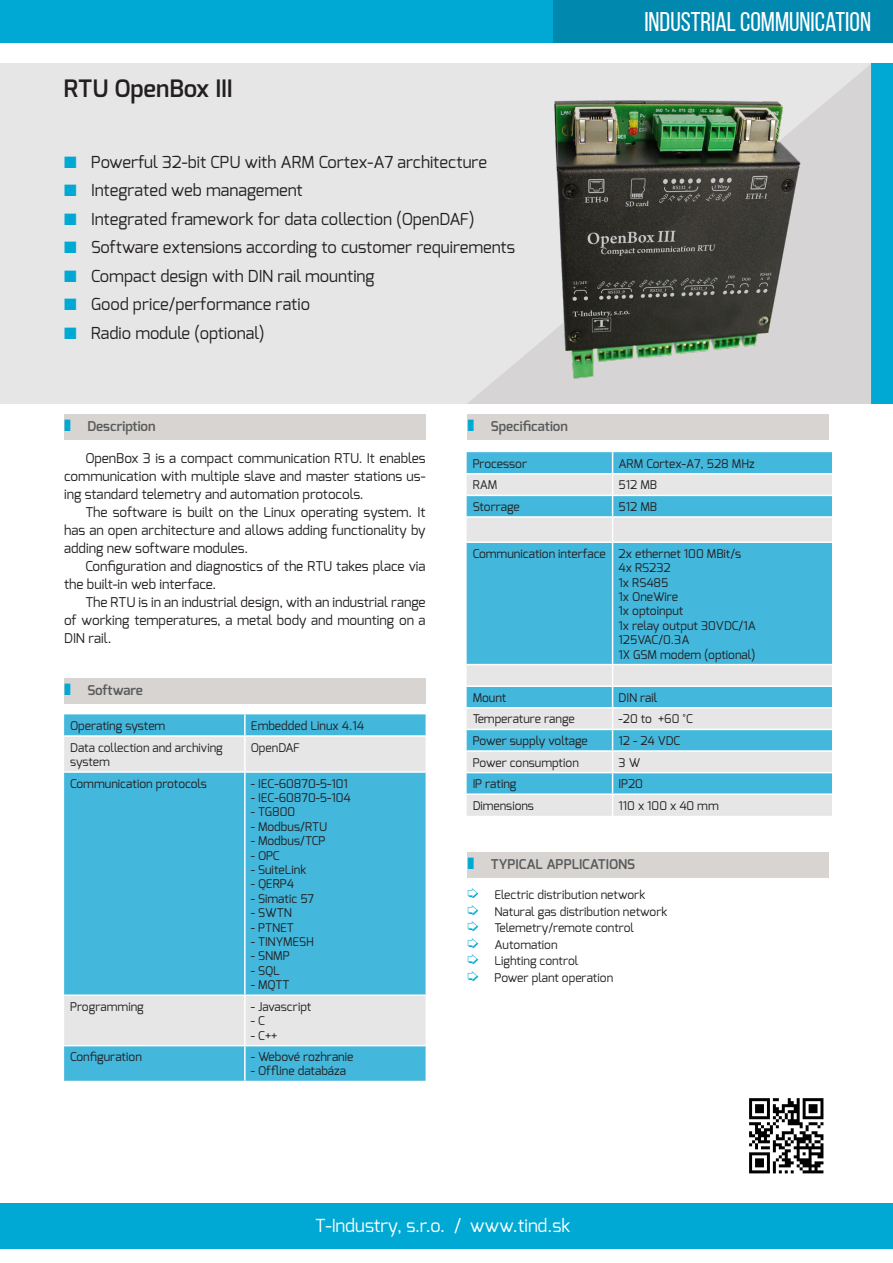
<style>
.page{position:relative;width:893px;height:1263px;background:#fff}
.page>*{position:absolute;margin:0;border:0;box-sizing:border-box;transform-origin:0 0}
.t1{font:27px "Bebas Neue";color:#fff}
.t2{font:600 24px "Exo";color:#231f20}
.t3{font:18px "Exo";color:#fff}
.t4{font:16.5px "Exo";color:#231f20}
.t5{font:13.5px/18px "Exo";color:#231f20;text-align:justify}
.t6{font:600 13.5px "Exo";color:#595b5b}
.t7{font:600 13.5px "Exo";letter-spacing:-.02em;color:#595b5b}
.t8{font:12px/14.4px "Exo";color:#231f20}
.s1{color:#00a9d4}
</style>
<div class="page">
<div style="left:0;top:0;width:893px;height:43px;background:#00a9d4"></div>
<div style="left:0;top:1203px;width:808px;height:46px;background:#00a9d4"></div>
<div style="left:0;top:64px;width:893px;height:340px;background:#e6e6e6"></div>
<div style="left:871px;top:64px;width:22px;height:340px;background:#00a9d4"></div>
<div style="left:553px;top:0;width:340px;height:43px;background:#0088af"></div>
<svg style="left:467px;top:64px;width:404px;height:340px"></svg>
<div style="left:801px;top:1203px;width:91px;height:46px;background:#00a9d4"></div>
<img style="left:749px;top:1098px;width:75px;height:76px">
<div style="left:467px;top:852px;width:362px;height:25px;background:#d7d4d2"></div>
<div style="left:467px;top:414px;width:362px;height:25px;background:#d7d4d2"></div>
<div style="left:64px;top:414px;width:362px;height:25px;background:#d7d4d2"></div>
<div style="left:467px;top:452px;width:365px;height:21px;background:#43b7dc"></div>
<svg style="left:467px;top:474px;width:365px;height:342px;background:#82c9e0"></svg>
<hr style="left:467px;top:495px;width:146px;height:1px;background:#fff">
<hr style="left:613px;top:495px;width:219px;height:1px;background:#fff">
<hr style="left:467px;top:516px;width:146px;height:2px;background:#fff">
<hr style="left:613px;top:516px;width:219px;height:2px;background:#fff">
<svg style="left:612px;top:452px;width:1px;height:89px"></svg>
<hr style="left:467px;top:541px;width:146px;height:2px;background:#fff">
<hr style="left:613px;top:541px;width:219px;height:2px;background:#fff">
<hr style="left:612px;top:543px;width:1px;height:121px;background:#fff">
<hr style="left:467px;top:664px;width:146px;height:1px;background:#fff">
<hr style="left:613px;top:664px;width:219px;height:1px;background:#fff">
<hr style="left:467px;top:685px;width:146px;height:2px;background:#fff">
<hr style="left:613px;top:685px;width:219px;height:2px;background:#fff">
<hr style="left:467px;top:707px;width:146px;height:1px;background:#fff">
<hr style="left:613px;top:707px;width:219px;height:1px;background:#fff">
<hr style="left:467px;top:729px;width:146px;height:1px;background:#fff">
<hr style="left:613px;top:729px;width:219px;height:1px;background:#fff">
<hr style="left:467px;top:750px;width:146px;height:2px;background:#fff">
<hr style="left:613px;top:750px;width:219px;height:2px;background:#fff">
<hr style="left:467px;top:772px;width:146px;height:1px;background:#fff">
<hr style="left:613px;top:772px;width:219px;height:1px;background:#fff">
<hr style="left:467px;top:793px;width:146px;height:2px;background:#fff">
<hr style="left:613px;top:793px;width:219px;height:2px;background:#fff">
<svg style="left:612px;top:665px;width:1px;height:151px"></svg>
<div style="left:64px;top:678px;width:362px;height:25px;background:#d7d4d2"></div>
<div style="left:64px;top:714px;width:362px;height:367px;background:#43b7dc"></div>
<svg style="left:64px;top:737px;width:362px;height:308px;background:#70c4de"></svg>
<hr style="left:244px;top:714px;width:2px;height:21px;background:#fff">
<hr style="left:64px;top:735px;width:181px;height:2px;background:#fff">
<hr style="left:245px;top:735px;width:181px;height:2px;background:#fff">
<hr style="left:244px;top:737px;width:2px;height:34px;background:#fff">
<hr style="left:64px;top:771px;width:181px;height:2px;background:#fff">
<hr style="left:245px;top:771px;width:181px;height:2px;background:#fff">
<hr style="left:244px;top:773px;width:2px;height:221px;background:#fff">
<hr style="left:64px;top:994px;width:181px;height:2px;background:#fff">
<hr style="left:245px;top:994px;width:181px;height:2px;background:#fff">
<hr style="left:244px;top:996px;width:2px;height:49px;background:#fff">
<hr style="left:64px;top:1045px;width:181px;height:1px;background:#fff">
<hr style="left:245px;top:1045px;width:181px;height:1px;background:#fff">
<hr style="left:244px;top:1046px;width:2px;height:35px;background:#fff">
<img style="left:527px;top:64px;width:301px;height:331px">
<p class="t2" style="left:64px;top:73px;width:170px">RTU OpenBox III</p>
<p class="t4" style="left:64px;top:151px;width:424px"><span class="s1">■</span> Powerful 32-bit CPU with ARM Cortex-A7 architecture</p>
<p class="t4" style="left:64px;top:180px;width:240px"><span class="s1">■</span> Integrated web management</p>
<p class="t4" style="left:64px;top:208px;width:412px"><span class="s1">■</span> Integrated framework for data collection (OpenDAF)</p>
<p class="t4" style="left:64px;top:237px;width:453px"><span class="s1">■</span> Software extensions according to customer requirements</p>
<p class="t4" style="left:64px;top:265px;width:312px"><span class="s1">■</span> Compact design with DIN rail mounting</p>
<p class="t4" style="left:64px;top:294px;width:247px"><span class="s1">■</span> Good price/performance ratio</p>
<p class="t4" style="left:64px;top:322px;width:202px"><span class="s1">■</span> Radio module (optional)</p>
<h1 class="t1" style="left:644px;top:7px;width:228px">INDUSTRIAL COMMUNICATION</h1>
<p class="t6" style="left:87px;top:417px;width:70px">Description</p>
<p class="t6" style="left:491px;top:417px;width:79px">Specification</p>
<p class="t8" style="left:473px;top:456px;width:56px">Processor</p>
<p class="t8" style="left:619px;top:456px;width:137px">ARM Cortex-A7, 528 MHz</p>
<p class="t8" style="left:473px;top:478px;width:26px">RAM</p>
<p class="t8" style="left:619px;top:478px;width:40px">512 MB</p>
<p class="t8" style="left:473px;top:499px;width:49px">Storrage</p>
<p class="t8" style="left:619px;top:499px;width:40px">512 MB</p>
<p class="t8" style="left:473px;top:546px;width:135px">Communication interface</p>
<p class="t8" style="left:619px;top:546px;width:124px">2x ethernet 100 MBit/s</p>
<p class="t8" style="left:619px;top:561px;width:54px">4x RS232</p>
<p class="t8" style="left:619px;top:575px;width:51px">1x RS485</p>
<p class="t8" style="left:619px;top:589px;width:61px">1x OneWire</p>
<p class="t8" style="left:619px;top:604px;width:66px">1x optoinput</p>
<p class="t8" style="left:619px;top:618px;width:139px">1x relay output 30VDC/1A<br>125VAC/0.3A</p>
<p class="t8" style="left:619px;top:647px;width:138px">1X GSM modem (optional)</p>
<p class="t8" style="left:473px;top:690px;width:35px">Mount</p>
<p class="t8" style="left:619px;top:690px;width:40px">DIN rail</p>
<p class="t8" style="left:473px;top:712px;width:104px">Temperature range</p>
<p class="t8" style="left:619px;top:712px;width:76px">-20 to +60 °C</p>
<p class="t8" style="left:473px;top:733px;width:117px">Power supply voltage</p>
<p class="t8" style="left:619px;top:733px;width:63px">12 - 24 VDC</p>
<p class="t8" style="left:473px;top:755px;width:108px">Power consumption</p>
<p class="t8" style="left:619px;top:755px;width:23px">3 W</p>
<p class="t8" style="left:473px;top:777px;width:45px">IP rating</p>
<p class="t8" style="left:619px;top:777px;width:26px">IP20</p>
<p class="t8" style="left:473px;top:798px;width:63px">Dimensions</p>
<p class="t8" style="left:619px;top:798px;width:102px">110 x 100 x 40 mm</p>
<p class="t5" style="left:64px;top:449px;width:363px;text-indent:21px">OpenBox 3 is a compact communication RTU. It enables communication with multiple slave and master stations us&shy;ing standard telemetry and automation protocols.</p>
<p class="t5" style="left:64px;top:503px;width:363px;text-indent:21px">The software is built on the Linux operating system. It has an open architecture and allows adding functionality by adding new software modules.</p>
<p class="t5" style="left:64px;top:557px;width:363px;text-indent:21px">Configuration and diagnostics of the RTU takes place via the built-in web interface.</p>
<p class="t5" style="left:64px;top:593px;width:363px;text-indent:21px">The RTU is in an industrial design, with an industrial range of working temperatures, a metal body and mounting on a DIN rail.</p>
<p class="t7" style="left:87px;top:681px;width:57px">Software</p>
<p class="t8" style="left:70px;top:718px;width:97px">Operating system</p>
<p class="t8" style="left:251px;top:718px;width:115px">Embedded Linux 4.14</p>
<p class="t8" style="left:70px;top:740px;width:154px">Data collection and archiving system</p>
<p class="t8" style="left:251px;top:740px;width:51px">OpenDAF</p>
<p class="t8" style="left:70px;top:776px;width:138px">Communication protocols</p>
<p class="t8" style="left:251px;top:776px;width:99px">- IEC-60870-5-101</p>
<p class="t8" style="left:251px;top:790px;width:101px">- IEC-60870-5-104</p>
<p class="t8" style="left:251px;top:805px;width:46px">- TG800</p>
<p class="t8" style="left:251px;top:819px;width:78px">- Modbus/RTU</p>
<p class="t8" style="left:251px;top:834px;width:76px">- Modbus/TCP</p>
<p class="t8" style="left:251px;top:848px;width:31px">- OPC</p>
<p class="t8" style="left:251px;top:862px;width:57px">- SuiteLink</p>
<p class="t8" style="left:251px;top:877px;width:45px">- QERP4</p>
<p class="t8" style="left:251px;top:891px;width:65px">- Simatic 57</p>
<p class="t8" style="left:251px;top:906px;width:43px">- SWTN</p>
<p class="t8" style="left:251px;top:920px;width:45px">- PTNET</p>
<p class="t8" style="left:251px;top:934px;width:65px">- TINYMESH</p>
<p class="t8" style="left:251px;top:949px;width:40px">- SNMP</p>
<p class="t8" style="left:251px;top:963px;width:31px">- SQL</p>
<p class="t8" style="left:251px;top:978px;width:40px">- MQTT</p>
<p class="t8" style="left:70px;top:999px;width:75px">Programming</p>
<p class="t8" style="left:251px;top:999px;width:62px">- Javascript</p>
<p class="t8" style="left:251px;top:1014px;width:16px">- C</p>
<p class="t8" style="left:251px;top:1028px;width:28px">- C++</p>
<p class="t8" style="left:70px;top:1050px;width:73px">Configuration</p>
<p class="t8" style="left:251px;top:1050px;width:104px">- Webové rozhranie</p>
<p class="t8" style="left:251px;top:1063px;width:97px">- Offline databáza</p>
<p class="t6" style="left:491px;top:855px;width:146px">TYPICAL APPLICATIONS</p>
<p class="t8" style="left:494px;top:887px;width:152px">Electric distribution network</p>
<p class="t8" style="left:494px;top:904px;width:175px">Natural gas distribution network</p>
<p class="t8" style="left:494px;top:920px;width:141px">Telemetry/remote control</p>
<p class="t8" style="left:494px;top:937px;width:65px">Automation</p>
<p class="t8" style="left:494px;top:953px;width:85px">Lighting control</p>
<p class="t8" style="left:494px;top:970px;width:120px">Power plant operation</p>
<h3 class="t3" style="left:315px;top:1214px;width:257px">T-Industry, s.r.o. / www.tind.sk</h3>
</div>
